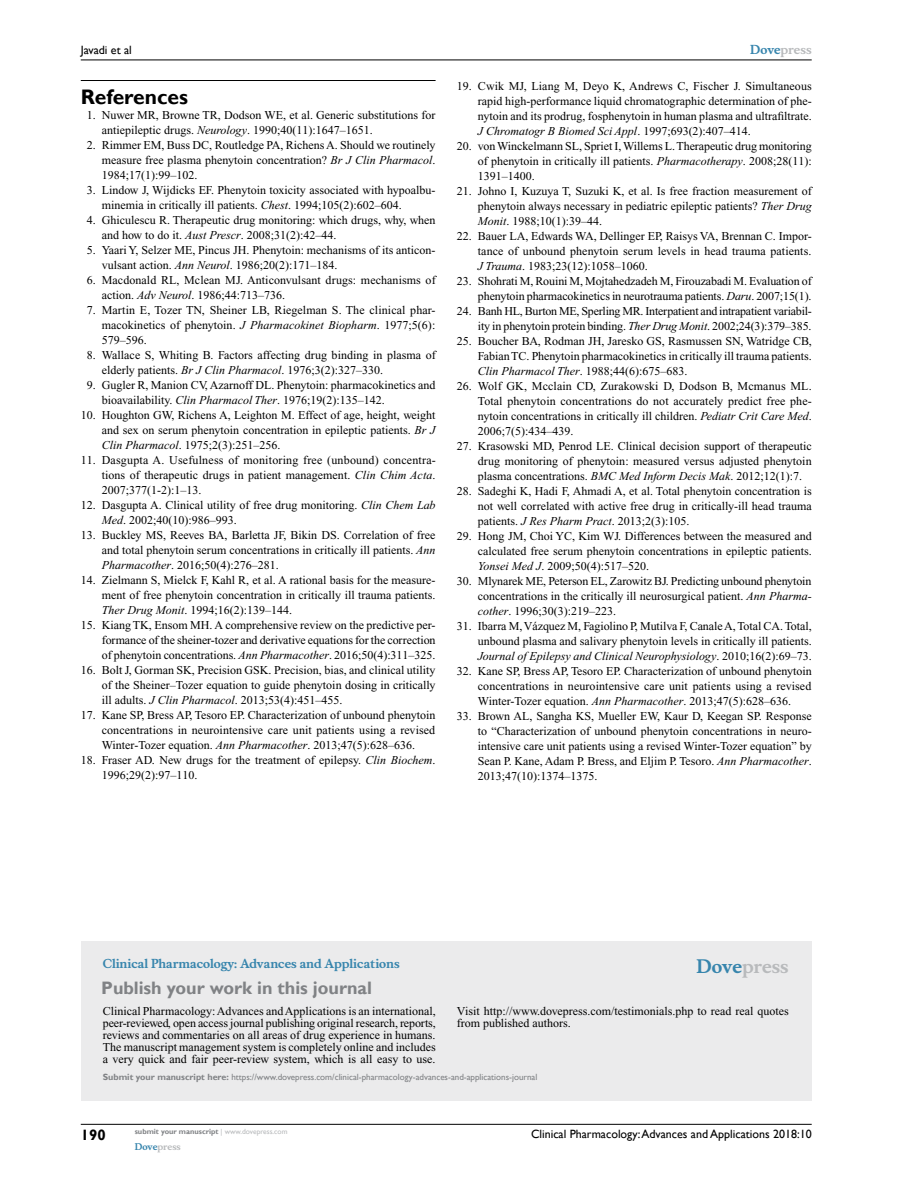
<style>
.page{position:relative;width:918px;height:1188px;background:#fff}
.page>*{position:absolute;margin:0;border:0;box-sizing:border-box;transform-origin:0 0}
.t1{font:700 21px "Gill Sans";color:#000}
.t2{font:700 18px "Gill Sans";color:#808285}
.t3{font:700 18px "Musee";color:#b8babc}
.t4{font:700 15px "Gill Sans";color:#000}
.t5{font:12px/15px "Times New Roman";color:#000;text-align:justify}
.t6{font:12px/15px "Times New Roman";letter-spacing:-.02em;color:#000;text-align:right}
.t7{font:12px "Gill Sans";color:#000}
.t8{font:700 12px "Musee";color:#3785ad}
.t9{font:700 12px "Musee";color:#b8babc}
.t10{font:9px "Gill Sans";color:#808285}
.t11{font:700 9px "Musee";color:#b8babc}
.t12{font:700 7.5px "Gill Sans";color:#808285}
.s1{font-style:italic}
.s2{color:#3785ad}
.s3{font-weight:700}
.s4{font-weight:400;color:#b8babc}
</style>
<div class="page">
<div style="left:81px;top:941px;width:731px;height:160px;background:#ebebec"></div>
<hr style="left:81px;top:1124px;width:731px;height:1px;background:#000">
<hr style="left:81px;top:60px;width:731px;height:1px;background:#000">
<hr style="left:81px;top:80px;width:355px;height:1px;background:#000">
<p class="t7" style="left:81px;top:43px;width:52px">Javadi et al</p>
<h1 class="t1" style="left:81px;top:84px;width:109px">References</h1>
<p class="t5" style="left:102px;top:107px;width:335px;text-indent:-15px">1. Nuwer MR, Browne TR, Dodson WE, et al. Generic substitutions for antiepileptic drugs. <span class="s1">Neurology</span>. 1990;40(11):1647–1651.</p>
<p class="t5" style="left:102px;top:137px;width:335px;text-indent:-15px">2. Rimmer EM, Buss DC, Routledge PA, Richens A. Should we routinely measure free plasma phenytoin concentration? <span class="s1">Br J Clin Pharmacol</span>.<br>1984;17(1):99–102.</p>
<p class="t5" style="left:102px;top:182px;width:335px;text-indent:-15px">3. Lindow J, Wijdicks EF. Phenytoin toxicity associated with hypoalbu&shy;minemia in critically ill patients. <span class="s1">Chest</span>. 1994;105(2):602–604.</p>
<p class="t5" style="left:102px;top:212px;width:335px;text-indent:-15px">4. Ghiculescu R. Therapeutic drug monitoring: which drugs, why, when and how to do it. <span class="s1">Aust Prescr</span>. 2008;31(2):42–44.</p>
<p class="t5" style="left:102px;top:242px;width:335px;text-indent:-15px">5. Yaari Y, Selzer ME, Pincus JH. Phenytoin: mechanisms of its anticon&shy;vulsant action. <span class="s1">Ann Neurol</span>. 1986;20(2):171–184.</p>
<p class="t5" style="left:102px;top:272px;width:335px;text-indent:-15px">6. Macdonald RL, Mclean MJ. Anticonvulsant drugs: mechanisms of action. <span class="s1">Adv Neurol</span>. 1986;44:713–736.</p>
<p class="t5" style="left:102px;top:302px;width:335px;text-indent:-15px">7. Martin E, Tozer TN, Sheiner LB, Riegelman S. The clinical phar&shy;macokinetics of phenytoin. <span class="s1">J Pharmacokinet Biopharm</span>. 1977;5(6):<br>579–596.</p>
<p class="t5" style="left:102px;top:347px;width:336px;text-indent:-15px">8. Wallace S, Whiting B. Factors affecting drug binding in plasma of elderly patients. <span class="s1">Br J Clin Pharmacol</span>. 1976;3(2):327–330.</p>
<p class="t5" style="left:102px;top:377px;width:335px;text-indent:-15px">9. Gugler R, Manion CV, Azarnoff DL. Phenytoin: pharmacokinetics and bioavailability. <span class="s1">Clin Pharmacol Ther</span>. 1976;19(2):135–142.</p>
<p class="t5" style="left:102px;top:407px;width:335px;text-indent:-21px">10. Houghton GW, Richens A, Leighton M. Effect of age, height, weight and sex on serum phenytoin concentration in epileptic patients. <span class="s1">Br J Clin Pharmacol</span>. 1975;2(3):251–256.</p>
<p class="t5" style="left:102px;top:452px;width:336px;text-indent:-21px">11. Dasgupta A. Usefulness of monitoring free (unbound) concentra&shy;tions of therapeutic drugs in patient management. <span class="s1">Clin Chim Acta</span>.<br>2007;377(1-2):1–13.</p>
<p class="t5" style="left:102px;top:497px;width:335px;text-indent:-21px">12. Dasgupta A. Clinical utility of free drug monitoring. <span class="s1">Clin Chem Lab<br>Med</span>. 2002;40(10):986–993.</p>
<p class="t5" style="left:102px;top:527px;width:335px;text-indent:-21px">13. Buckley MS, Reeves BA, Barletta JF, Bikin DS. Correlation of free and total phenytoin serum concentrations in critically ill patients. <span class="s1">Ann Pharmacother</span>. 2016;50(4):276–281.</p>
<p class="t5" style="left:102px;top:572px;width:335px;text-indent:-21px">14. Zielmann S, Mielck F, Kahl R, et al. A rational basis for the measure&shy;ment of free phenytoin concentration in critically ill trauma patients.<br><span class="s1">Ther Drug Monit</span>. 1994;16(2):139–144.</p>
<p class="t5" style="left:102px;top:617px;width:335px;text-indent:-21px">15. Kiang TK, Ensom MH. A comprehensive review on the predictive per&shy;formance of the sheiner-tozer and derivative equations for the correction of phenytoin concentrations. <span class="s1">Ann Pharmacother</span>. 2016;50(4):311–325.</p>
<p class="t5" style="left:102px;top:662px;width:335px;text-indent:-21px">16. Bolt J, Gorman SK, Precision GSK. Precision, bias, and clinical utility of the Sheiner–Tozer equation to guide phenytoin dosing in critically ill adults. <span class="s1">J Clin Pharmacol</span>. 2013;53(4):451–455.</p>
<p class="t5" style="left:102px;top:707px;width:335px;text-indent:-21px">17. Kane SP, Bress AP, Tesoro EP. Characterization of unbound phenytoin concentrations in neurointensive care unit patients using a revised Winter-Tozer equation. <span class="s1">Ann Pharmacother</span>. 2013;47(5):628–636.</p>
<p class="t5" style="left:102px;top:752px;width:335px;text-indent:-21px">18. Fraser AD. New drugs for the treatment of epilepsy. <span class="s1">Clin Biochem</span>.<br>1996;29(2):97–110.</p>
<p class="t9" style="left:750px;top:43px;width:63px"><span class="s2">Dove</span>press</p>
<p class="t5" style="left:478px;top:79px;width:335px;text-indent:-21px">19. Cwik MJ, Liang M, Deyo K, Andrews C, Fischer J. Simultaneous rapid high-performance liquid chromatographic determination of phe&shy;nytoin and its prodrug, fosphenytoin in human plasma and ultrafiltrate.<br><span class="s1">J Chromatogr B Biomed Sci Appl</span>. 1997;693(2):407–414.</p>
<p class="t5" style="left:478px;top:139px;width:335px;text-indent:-21px">20. von Winckelmann SL, Spriet I, Willems L. Therapeutic drug monitoring of phenytoin in critically ill patients. <span class="s1">Pharmacotherapy</span>. 2008;28(11):<br>1391–1400.</p>
<p class="t5" style="left:478px;top:184px;width:335px;text-indent:-21px">21. Johno I, Kuzuya T, Suzuki K, et al. Is free fraction measurement of phenytoin always necessary in pediatric epileptic patients? <span class="s1">Ther Drug Monit</span>. 1988;10(1):39–44.</p>
<p class="t5" style="left:478px;top:229px;width:335px;text-indent:-21px">22. Bauer LA, Edwards WA, Dellinger EP, Raisys VA, Brennan C. Impor&shy;tance of unbound phenytoin serum levels in head trauma patients.<br><span class="s1">J Trauma</span>. 1983;23(12):1058–1060.</p>
<p class="t5" style="left:457px;top:274px;width:356px;text-align:right">23. Shohrati M, Rouini M, Mojtahedzadeh M, Firouzabadi M. Evaluation of phenytoin pharmacokinetics in neurotrauma patients. <span class="s1">Daru</span>. 2007;15(1).</p>
<p class="t6" style="left:457px;top:304px;width:357px">24. Banh HL, Burton ME, Sperling MR. Interpatient and intrapatient variabil&shy;ity in phenytoin protein binding. <span class="s1">Ther Drug Monit</span>. 2002;24(3):379–385.</p>
<p class="t5" style="left:478px;top:334px;width:335px;text-indent:-21px">25. Boucher BA, Rodman JH, Jaresko GS, Rasmussen SN, Watridge CB, Fabian TC. Phenytoin pharmacokinetics in critically ill trauma patients.<br><span class="s1">Clin Pharmacol Ther</span>. 1988;44(6):675–683.</p>
<p class="t5" style="left:478px;top:379px;width:335px;text-indent:-21px">26. Wolf GK, Mcclain CD, Zurakowski D, Dodson B, Mcmanus ML.<br>Total phenytoin concentrations do not accurately predict free phe&shy;nytoin concentrations in critically ill children. <span class="s1">Pediatr Crit Care Med</span>.<br>2006;7(5):434–439.</p>
<p class="t5" style="left:478px;top:439px;width:335px;text-indent:-21px">27. Krasowski MD, Penrod LE. Clinical decision support of therapeutic drug monitoring of phenytoin: measured versus adjusted phenytoin plasma concentrations. <span class="s1">BMC Med Inform Decis Mak</span>. 2012;12(1):7.</p>
<p class="t5" style="left:478px;top:484px;width:335px;text-indent:-21px">28. Sadeghi K, Hadi F, Ahmadi A, et al. Total phenytoin concentration is not well correlated with active free drug in critically-ill head trauma patients. <span class="s1">J Res Pharm Pract</span>. 2013;2(3):105.</p>
<p class="t5" style="left:478px;top:529px;width:335px;text-indent:-21px">29. Hong JM, Choi YC, Kim WJ. Differences between the measured and calculated free serum phenytoin concentrations in epileptic patients.<br><span class="s1">Yonsei Med J</span>. 2009;50(4):517–520.</p>
<p class="t5" style="left:478px;top:574px;width:335px;text-indent:-21px">30. Mlynarek ME, Peterson EL, Zarowitz BJ. Predicting unbound phenytoin concentrations in the critically ill neurosurgical patient. <span class="s1">Ann Pharma&shy;cother</span>. 1996;30(3):219–223.</p>
<p class="t5" style="left:478px;top:619px;width:335px;text-indent:-21px">31. Ibarra M, Vázquez M, Fagiolino P, Mutilva F, Canale A, Total CA. Total, unbound plasma and salivary phenytoin levels in critically ill patients.<br><span class="s1">Journal of Epilepsy and Clinical Neurophysiology</span>. 2010;16(2):69–73.</p>
<p class="t5" style="left:478px;top:664px;width:335px;text-indent:-21px">32. Kane SP, Bress AP, Tesoro EP. Characterization of unbound phenytoin concentrations in neurointensive care unit patients using a revised Winter-Tozer equation. <span class="s1">Ann Pharmacother</span>. 2013;47(5):628–636.</p>
<p class="t5" style="left:478px;top:709px;width:335px;text-indent:-21px">33. Brown AL, Sangha KS, Mueller EW, Kaur D, Keegan SP. Response to “Characterization of unbound phenytoin concentrations in neuro&shy;intensive care unit patients using a revised Winter-Tozer equation” by Sean P. Kane, Adam P. Bress, and Eljim P. Tesoro. <span class="s1">Ann Pharmacother</span>.<br>2013;47(10):1374–1375.</p>
<p class="t8" style="left:103px;top:956px;width:298px">Clinical Pharmacology: Advances and Applications</p>
<h2 class="t2" style="left:101px;top:977px;width:272px">Publish your work in this journal</h2>
<h2 class="t3" style="left:697px;top:955px;width:94px"><span class="s2">Dove</span>press</h2>
<p class="t5" style="left:103px;top:1005px;width:335px;line-height:12px">Clinical Pharmacology: Advances and Applications is an international, peer-reviewed, open access journal publishing original research, reports, reviews and commentaries on all areas of drug experience in humans.<br>The manuscript management system is completely online and includes a very quick and fair peer-review system, which is all easy to use.</p>
<p class="t5" style="left:457px;top:1005px;width:333px;line-height:12px">Visit http://www.dovepress.com/testimonials.php to read real quotes from published authors.</p>
<p class="t10" style="left:103px;top:1072px;width:436px"><span class="s3">Submit your manuscript here:</span> https://www.dovepress.com/clinical-pharmacology-advances-and-applications-journal</p>
<p class="t4" style="left:81px;top:1126px;width:26px">190</p>
<p class="t12" style="left:135px;top:1127px;width:154px">submit your manuscript <span class="s4">| www.dovepress.com</span></p>
<p class="t11" style="left:135px;top:1141px;width:48px"><span class="s2">Dove</span>press</p>
<p class="t7" style="left:531px;top:1127px;width:282px">Clinical Pharmacology: Advances and Applications 2018:10</p>
</div>
